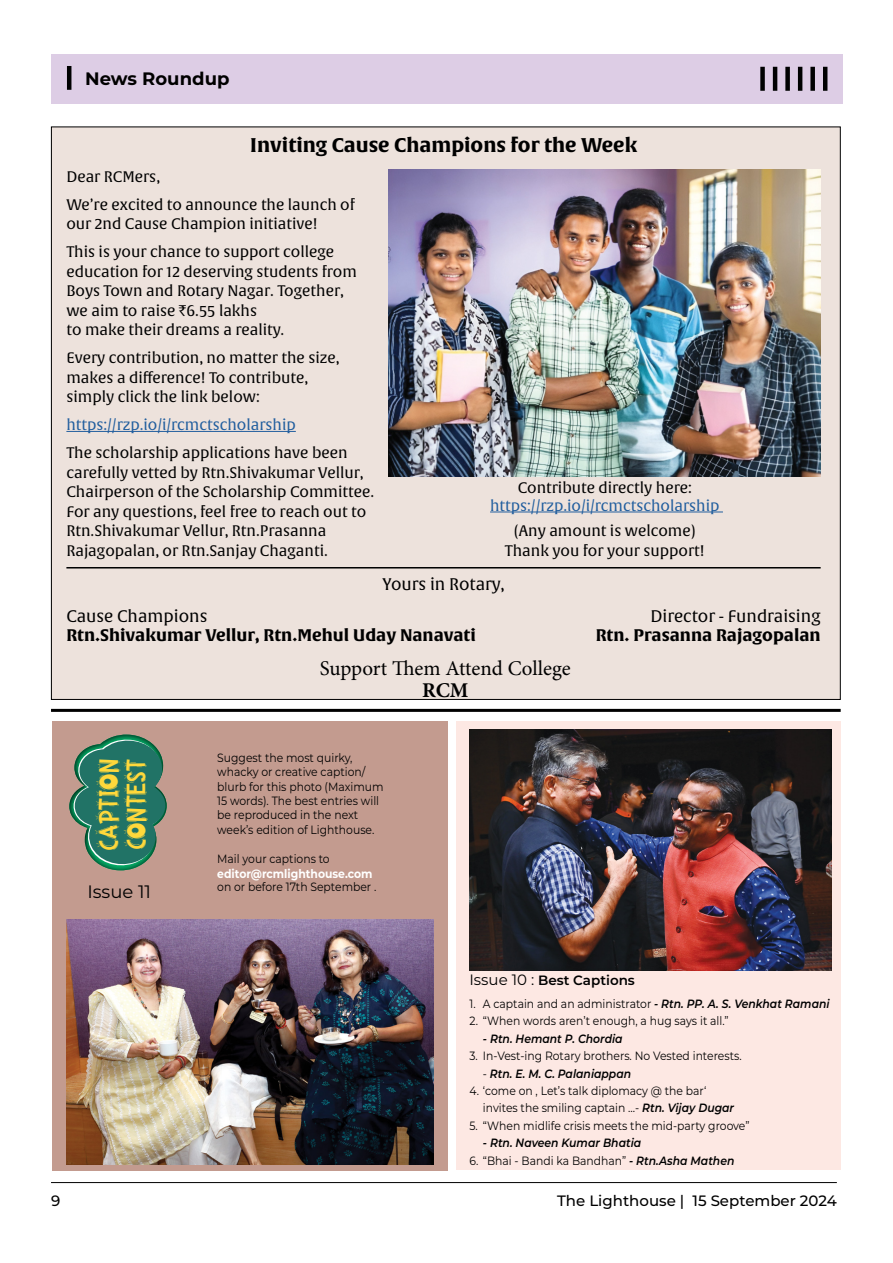
<style>
.page{position:relative;width:893px;height:1263px;background:#fff}
.page>*{position:absolute;margin:0;border:0;box-sizing:border-box;transform-origin:0 0}
.t1{font:23.1px/27.6px "Comic Crayon Demo";letter-spacing:.04em;color:#ffd83b}
.t2{font:21px "Minion Pro";letter-spacing:-.005em;color:#000}
.t3{font:700 21px "Minion Pro";color:#000}
.t4{font:700 19.5px "Alverata Irregular";color:#000}
.t5{font:700 18px "Montserrat";color:#000}
.t6{font:18px "Montserrat";color:#000}
.t7{font:700 16.5px "Alverata Irregular";color:#000}
.t8{font:16.5px "Alverata Irregular";color:#000}
.t9{font:15px/19.5px "Alverata Irregular";color:#000}
.t10{font:15px "Alverata Irregular";color:#215e9e}
.t11{font:500 15px "Montserrat";color:#000}
.t12{font:600 13.5px "Montserrat";color:#000}
.t13{font:12px/14.4px "Montserrat";color:#000;scale:.9 1}
.t14{font:italic 600 12px "Montserrat";color:#000;scale:.9 1}
.t15{font:700 12px "Montserrat";color:#fff;scale:.9 1}
.s1{font-family:"Rupee Foradian"}
.s2{font-weight:400;font-size:15px}
.s3{font-weight:600;font-style:italic}
.s4{font-weight:400;font-style:normal}
</style>
<div class="page">
<hr style="left:51px;top:1182px;width:786px;height:1px;background:#000">
<div style="left:51px;top:54px;width:791px;height:50px;background:#ddcde5"></div>
<hr style="left:67px;top:66px;width:4px;height:24px;background:#000101">
<div style="left:760px;top:67px;width:5px;height:24px;background:#000101"></div>
<hr style="left:773px;top:67px;width:4px;height:24px;background:#000101">
<div style="left:785px;top:67px;width:5px;height:24px;background:#000101"></div>
<hr style="left:798px;top:67px;width:4px;height:24px;background:#000101">
<div style="left:810px;top:67px;width:5px;height:24px;background:#000101"></div>
<hr style="left:823px;top:67px;width:4px;height:24px;background:#000101">
<div style="left:51px;top:127px;width:789px;height:572px;background:#ede2dc"></div>
<hr style="left:66px;top:431px;width:230px;height:1px;background:#215e9e">
<img style="left:389px;top:169px;width:432px;height:307px">
<div style="left:456px;top:721px;width:385px;height:449px;background:#fde8e3"></div>
<img style="left:469px;top:729px;width:363px;height:242px">
<div style="left:52px;top:721px;width:396px;height:450px;background:#c39b8f"></div>
<svg style="left:69px;top:734px;width:98px;height:137px"></svg>
<img style="left:66px;top:920px;width:368px;height:244px">
<hr style="left:490px;top:512px;width:233px;height:1px;background:#215e9e">
<hr style="left:66px;top:567px;width:755px;height:1px;background:#000">
<hr style="left:51px;top:709px;width:790px;height:3px;background:#000">
<p class="t5" style="left:85px;top:66px;width:146px">News Roundup</p>
<h3 class="t4" style="left:250px;top:133px;width:388px">Inviting Cause Champions for the Week</h3>
<p class="t9" style="left:66px;top:163px;width:290px;line-height:28px">Dear RCMers,<br>We’re excited to announce the launch of</p>
<p class="t9" style="left:66px;top:210px;width:269px;line-height:28px">our 2nd Cause Champion initiative!<br>This is your chance to support college</p>
<p class="t9" style="left:66px;top:262px;width:292px">education for 12 deserving students from Boys Town and Rotary Nagar. Together, we aim to raise <span class="s1">`</span>6.55 lakhs<br>to make their dreams a reality.</p>
<p class="t9" style="left:66px;top:348px;width:275px">Every contribution, no matter the size, makes a difference! To contribute, simply click the link below:</p>
<p class="t10" style="left:66px;top:416px;width:231px">https://rzp.io/i/rcmctscholarship</p>
<p class="t9" style="left:66px;top:443px;width:309px">The scholarship applications have been carefully vetted by Rtn.Shivakumar Vellur, Chairperson of the Scholarship Committee.<br>For any questions, feel free to reach out to Rtn.Shivakumar Vellur, Rtn.Prasanna Rajagopalan, or Rtn.Sanjay Chaganti.</p>
<p class="t9" style="left:518px;top:478px;width:176px">Contribute directly here:</p>
<p class="t10" style="left:490px;top:496px;width:231px">https://rzp.io/i/rcmctscholarship</p>
<p class="t9" style="left:505px;top:522px;width:201px;text-align:center">(Any amount is welcome)<br>Thank you for your support!</p>
<p class="t8" style="left:383px;top:574px;width:123px">Yours in Rotary,</p>
<p class="t8" style="left:66px;top:606px;width:142px">Cause Champions</p>
<p class="t8" style="left:650px;top:606px;width:172px">Director - Fundraising</p>
<p class="t7" style="left:66px;top:625px;width:411px">Rtn.Shivakumar Vellur, Rtn.Mehul Uday Nanavati</p>
<p class="t7" style="left:596px;top:625px;width:226px">Rtn. Prasanna Rajagopalan</p>
<h1 class="t1" style="left:94px;top:849px;width:92px;rotate:-90deg">CAPTION<br>CONTEST</h1>
<p class="t6" style="left:87px;top:879px;width:65px">Issue 11</p>
<h2 class="t2" style="left:320px;top:654px;width:252px">Support Them Attend College</h2>
<h2 class="t3" style="left:422px;top:675px;width:48px">RCM</h2>
<p class="t13" style="left:217px;top:750px;width:186px">Suggest the most quirky, whacky or creative caption/ blurb for this photo (Maximum<br>15 words). The best entries will be reproduced in the next week’s edition of Lighthouse.</p>
<p class="t13" style="left:217px;top:851px;width:126px">Mail your captions to</p>
<p class="t13" style="left:217px;top:879px;width:178px">on or before 17th September .</p>
<p class="t15" style="left:217px;top:865px;width:174px">editor@rcmlighthouse.com</p>
<p class="t12" style="left:469px;top:971px;width:167px"><span class="s2">Issue 10 :</span> Best Captions</p>
<p class="t13" style="left:469px;top:996px;width:402px">1. A captain and an administrator <span class="s3">- Rtn. PP. A. S. Venkhat Ramani</span></p>
<p class="t13" style="left:469px;top:1013px;width:289px">2. “When words aren’t enough, a hug says it all.”</p>
<p class="t14" style="left:483px;top:1030px;width:157px">- Rtn. Hemant P. Chordia</p>
<p class="t13" style="left:469px;top:1048px;width:304px">3. In-Vest-ing Rotary brothers. No Vested interests.</p>
<p class="t14" style="left:483px;top:1065px;width:166px"><span class="s4">-</span> Rtn. E. M. C. Palaniappan</p>
<p class="t13" style="left:483px;top:1081px;width:281px;line-height:17.4px;text-indent:-13px">4. ‘come on , Let’s talk diplomacy @ the bar‘ invites the smiling captain …- <span class="s3">Rtn. Vijay Dugar</span></p>
<p class="t13" style="left:469px;top:1118px;width:313px">5. “When midlife crisis meets the mid-party groove”</p>
<p class="t14" style="left:483px;top:1134px;width:177px">- Rtn. Naveen Kumar Bhatia</p>
<p class="t13" style="left:469px;top:1152px;width:296px">6. “Bhai - Bandi ka Bandhan” <span class="s3">- Rtn.Asha Mathen</span></p>
<p class="t11" style="left:51px;top:1190px;width:11px">9</p>
<p class="t11" style="left:557px;top:1190px;width:281px">The Lighthouse | 15 September 2024</p>
</div>
